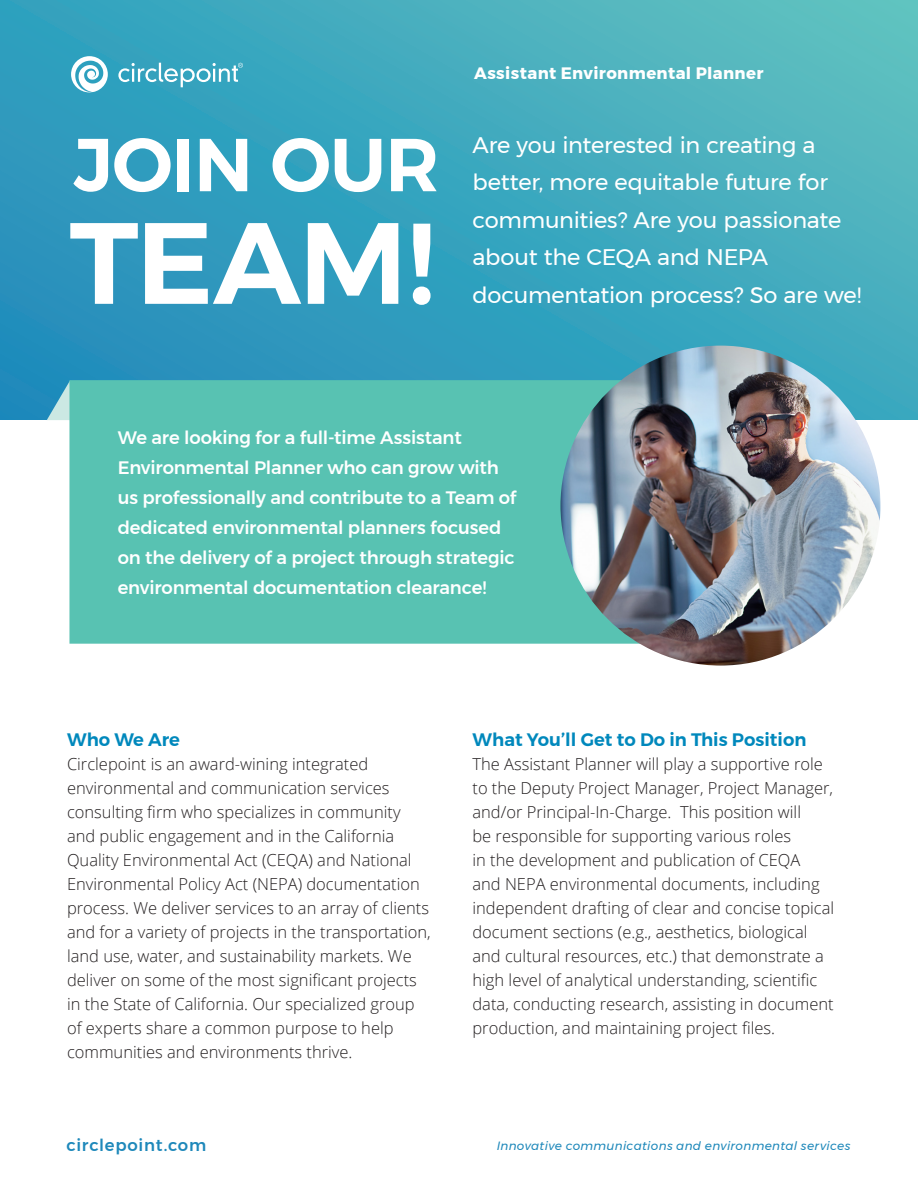
<style>
.page{position:relative;width:918px;height:1188px;background:#fff}
.page>*{position:absolute;margin:0;border:0;box-sizing:border-box;transform-origin:0 0}
.t1{font:600 115.35px "Montserrat";color:#fff}
.t2{font:600 74.85px "Montserrat";letter-spacing:-.01em;color:#fff}
.t3{font:22.5px/37.5px "Montserrat";letter-spacing:-.01em;color:#fff}
.t4{font:500 18px/30px "Montserrat";letter-spacing:-.01em;color:#fff}
.t5{font:600 18px "Montserrat";color:#0088bc}
.t6{font:300 16.5px/24px "Open Sans";color:#231f20}
.t7{font:700 16.5px "Montserrat";letter-spacing:.02em;color:#fff}
.t8{font:500 16.5px "Montserrat";letter-spacing:.04em;color:#1e88ba}
.t9{font:italic 12px "Montserrat";letter-spacing:.025em;color:#1e88ba}
</style>
<div class="page">
<svg style="left:0;top:0;width:918px;height:419px;background:#3ca5be"></svg>
<svg style="left:47px;top:380px;width:22px;height:40px"></svg>
<div style="left:69px;top:380px;width:570px;height:264px;background:#58c2b2"></div>
<svg style="left:71px;top:56px;width:37px;height:36px"></svg>
<svg style="left:118px;top:63px;width:125px;height:24px;background:#61b7cc"></svg>
<img style="left:561px;top:346px;width:319px;height:320px;border-radius:160px">
<p class="t2" style="left:74px;top:105px;width:367px">JOIN OUR</p>
<p class="t1" style="left:69px;top:172px;width:367px">TEAM!</p>
<p class="t7" style="left:474px;top:60px;width:291px">Assistant Environmental Planner</p>
<p class="t3" style="left:472px;top:126px;width:391px">Are you interested in creating a better, more equitable future for communities? Are you passionate about the CEQA and NEPA documentation process? So are we!</p>
<p class="t4" style="left:118px;top:423px;width:400px">We are looking for a full-time Assistant Environmental Planner who can grow with us professionally and contribute to a Team of dedicated environmental planners focused on the delivery of a project through strategic environmental documentation clearance!</p>
<p class="t5" style="left:67px;top:726px;width:114px">Who We Are</p>
<p class="t6" style="left:67px;top:752px;width:365px">Circlepoint is an award-wining integrated environmental and communication services consulting firm who specializes in community and public engagement and in the California Quality Environmental Act (CEQA) and National Environmental Policy Act (NEPA) documentation process. We deliver services to an array of clients and for a variety of projects in the transportation, land use, water, and sustainability markets. We deliver on some of the most significant projects in the State of California. Our specialized group of experts share a common purpose to help communities and environments thrive.</p>
<p class="t5" style="left:472px;top:726px;width:336px">What You’ll Get to Do in This Position</p>
<p class="t6" style="left:472px;top:752px;width:363px">The Assistant Planner will play a supportive role to the Deputy Project Manager, Project Manager, and/or Principal-In-Charge. This position will<br>be responsible for supporting various roles<br>in the development and publication of CEQA<br>and NEPA environmental documents, including independent drafting of clear and concise topical document sections (e.g., aesthetics, biological and cultural resources, etc.) that demonstrate a high level of analytical understanding, scientific data, conducting research, assisting in document production, and maintaining project files.</p>
<p class="t8" style="left:67px;top:1132px;width:141px">circlepoint.com</p>
<p class="t9" style="left:497px;top:1136px;width:355px">Innovative communications and environmental services</p>
</div>
